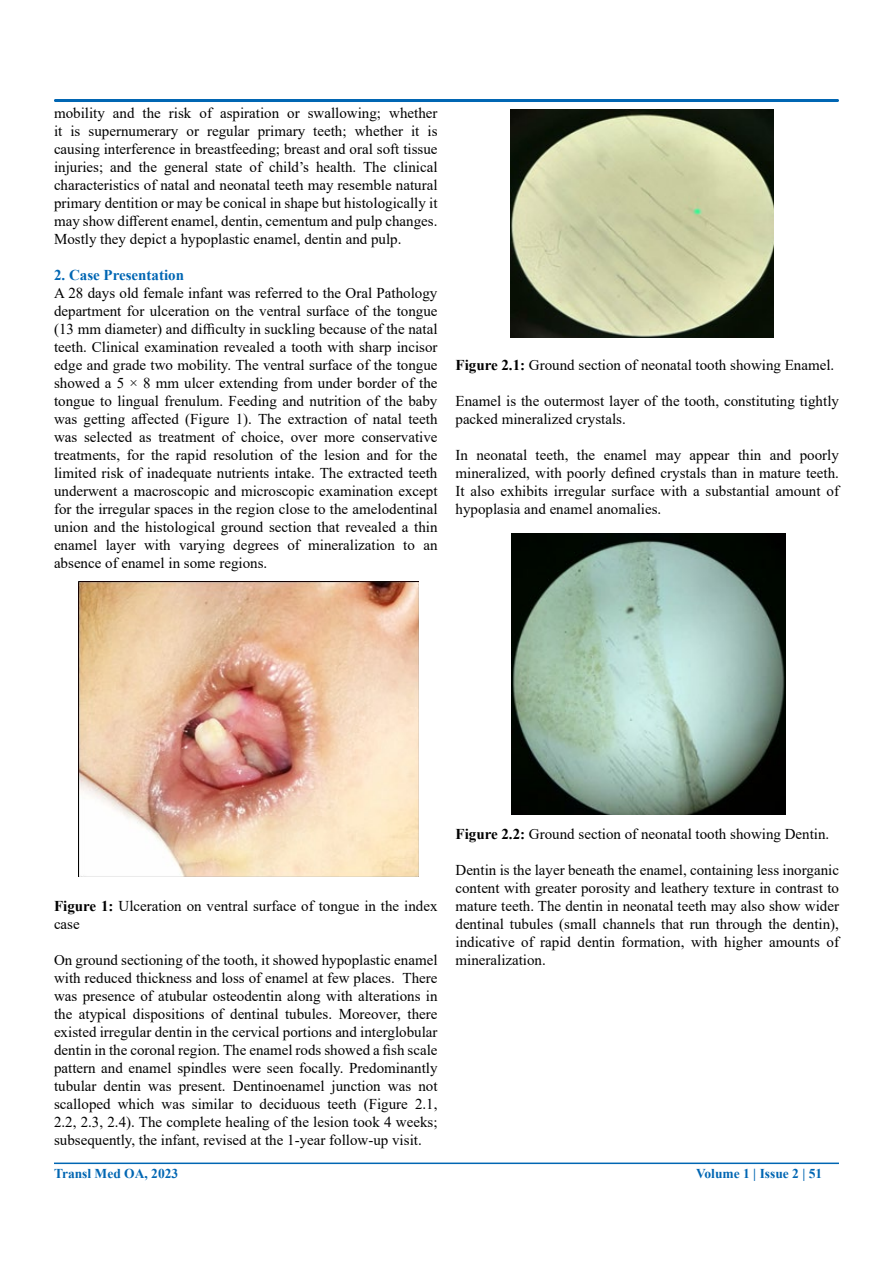
<style>
.page{position:relative;width:893px;height:1263px;background:#fff}
.page>*{position:absolute;margin:0;border:0;box-sizing:border-box;transform-origin:0 0}
.t1{font:15px/18px "Times New Roman";color:#000;text-align:justify}
.t2{font:700 15px "Times New Roman";color:#0066b3}
.t3{font:700 13.5px "Times New Roman";color:#0066b3}
.s1{font-weight:700}
</style>
<div class="page">
<div style="left:54px;top:99px;width:785px;height:3px;border:2px solid #0066b3"></div>
<hr style="left:54px;top:1162px;width:785px;height:2px;background:#0066b3">
<img style="left:78px;top:581px;width:340px;height:295px">
<img style="left:510px;top:110px;width:263px;height:228px">
<img style="left:511px;top:533px;width:274px;height:282px">
<p class="t1" style="left:54px;top:104px;width:385px">mobility and the risk of aspiration or swallowing; whether it is supernumerary or regular primary teeth; whether it is causing interference in breastfeeding; breast and oral soft tissue injuries; and the general state of child’s health. The clinical characteristics of natal and neonatal teeth may resemble natural primary dentition or may be conical in shape but histologically it may show different enamel, dentin, cementum and pulp changes.<br>Mostly they depict a hypoplastic enamel, dentin and pulp.</p>
<p class="t2" style="left:54px;top:265px;width:132px">2. Case Presentation</p>
<p class="t1" style="left:54px;top:284px;width:385px">A 28 days old female infant was referred to the Oral Pathology department for ulceration on the ventral surface of the tongue (13 mm diameter) and difficulty in suckling because of the natal teeth. Clinical examination revealed a tooth with sharp incisor edge and grade two mobility. The ventral surface of the tongue showed a 5 × 8 mm ulcer extending from under border of the tongue to lingual frenulum. Feeding and nutrition of the baby was getting affected (Figure 1). The extraction of natal teeth was selected as treatment of choice, over more conservative treatments, for the rapid resolution of the lesion and for the limited risk of inadequate nutrients intake. The extracted teeth underwent a macroscopic and microscopic examination except for the irregular spaces in the region close to the amelodentinal union and the histological ground section that revealed a thin enamel layer with varying degrees of mineralization to an absence of enamel in some regions.</p>
<p class="t1" style="left:455px;top:356px;width:380px"><span class="s1">Figure 2.1:</span> Ground section of neonatal tooth showing Enamel.</p>
<p class="t1" style="left:455px;top:392px;width:385px">Enamel is the outermost layer of the tooth, constituting tightly packed mineralized crystals.</p>
<p class="t1" style="left:455px;top:446px;width:385px">In neonatal teeth, the enamel may appear thin and poorly mineralized, with poorly defined crystals than in mature teeth.<br>It also exhibits irregular surface with a substantial amount of hypoplasia and enamel anomalies.</p>
<p class="t1" style="left:54px;top:896px;width:385px"><span class="s1">Figure 1:</span> Ulceration on ventral surface of tongue in the index case</p>
<p class="t1" style="left:54px;top:950px;width:385px">On ground sectioning of the tooth, it showed hypoplastic enamel with reduced thickness and loss of enamel at few places. There was presence of atubular osteodentin along with alterations in the atypical dispositions of dentinal tubules. Moreover, there existed irregular dentin in the cervical portions and interglobular dentin in the coronal region. The enamel rods showed a fish scale pattern and enamel spindles were seen focally. Predominantly tubular dentin was present. Dentinoenamel junction was not scalloped which was similar to deciduous teeth (Figure 2.1, 2.2, 2.3, 2.4). The complete healing of the lesion took 4 weeks; subsequently, the infant, revised at the 1-year follow-up visit.</p>
<p class="t1" style="left:455px;top:824px;width:375px"><span class="s1">Figure 2.2:</span> Ground section of neonatal tooth showing Dentin.</p>
<p class="t1" style="left:455px;top:860px;width:385px">Dentin is the layer beneath the enamel, containing less inorganic content with greater porosity and leathery texture in contrast to mature teeth. The dentin in neonatal teeth may also show wider dentinal tubules (small channels that run through the dentin), indicative of rapid dentin formation, with higher amounts of mineralization.</p>
<p class="t3" style="left:54px;top:1164px;width:126px">Transl Med OA, 2023</p>
<p class="t3" style="left:696px;top:1163px;width:128px">Volume 1 | Issue 2 | 51</p>
</div>
